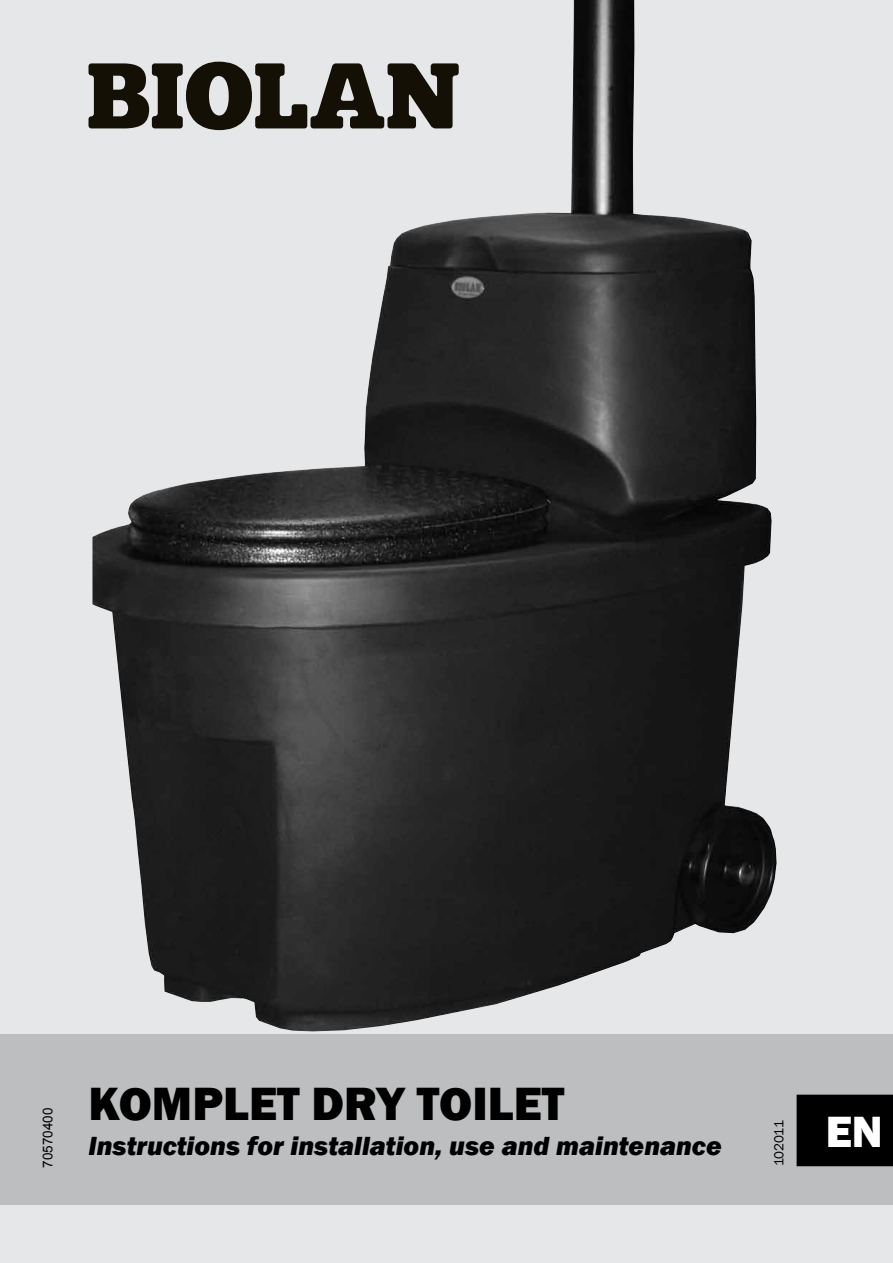
<style>
.page{position:relative;width:893px;height:1263px;background:#e6e7e8}
.page>*{position:absolute;margin:0;border:0;box-sizing:border-box;transform-origin:0 0}
.t1{font:800 48px "Franklin Gothic";color:#000}
.t2{font:800 45px "Franklin Gothic";color:#fff}
.t3{font:italic 800 27px "Franklin Gothic";color:#000}
.t4{font:13.5px "Arial";color:#000}
.t5{font:13.5px "Franklin Gothic";letter-spacing:-.02em;color:#000}
</style>
<div class="page">
<div style="left:0;top:1035px;width:893px;height:170px;background:#bcbec0"></div>
<div style="left:797px;top:1095px;width:96px;height:71px;background:#000"></div>
<img style="left:92px;top:0;width:685px;height:1031px">
<h1 class="t1" style="left:88px;top:1073px;width:477px">KOMPLET DRY TOILET</h1>
<p class="t3" style="left:88px;top:1128px;width:635px">Instructions for installation, use and maintenance</p>
<p class="t4" style="left:39px;top:1168px;width:62px;rotate:-90deg">70570400</p>
<p class="t5" style="left:770px;top:1166px;width:48px;rotate:-90deg">102011</p>
<h2 class="t2" style="left:826px;top:1103px;width:59px">EN</h2>
</div>
